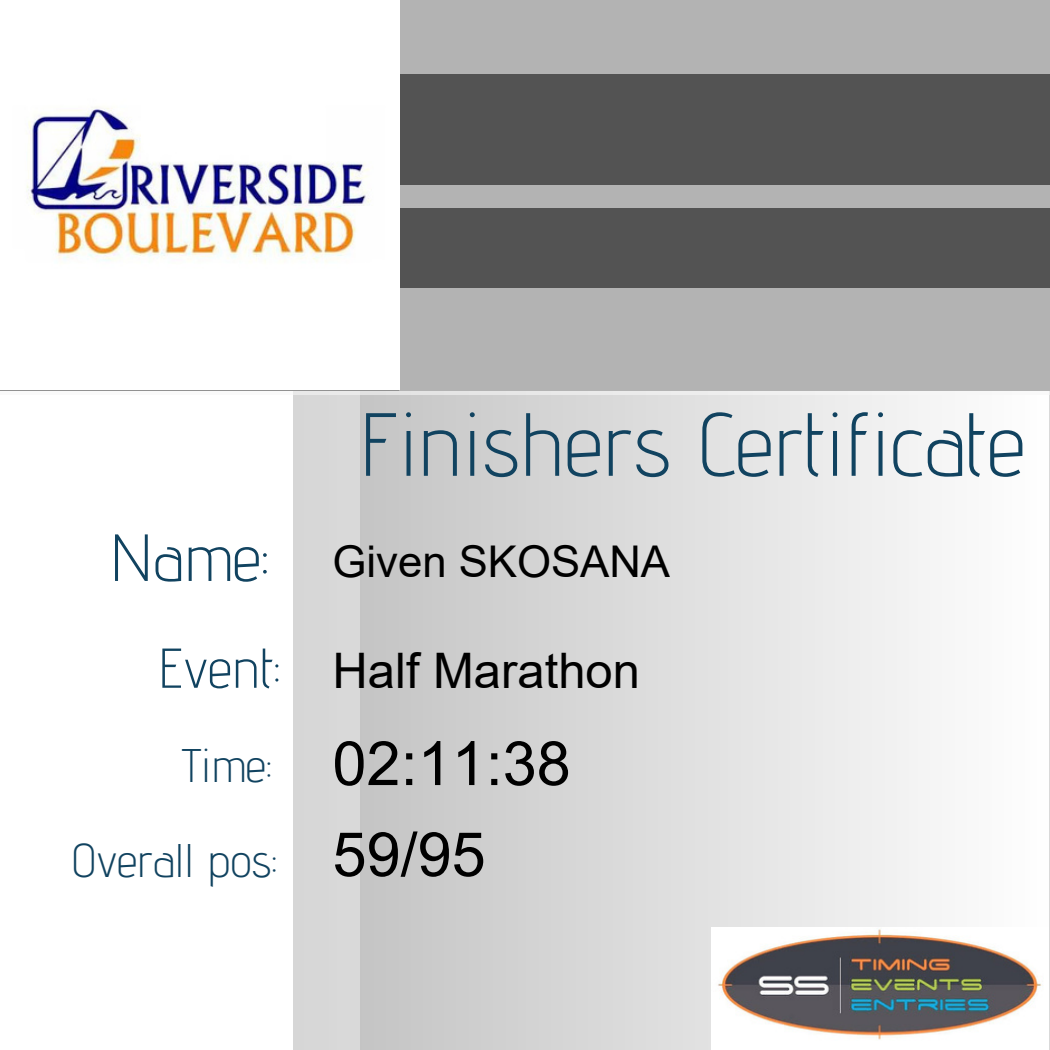
<style>
.page{position:relative;width:1050px;height:1050px;background:#fff}
.page>*{position:absolute;margin:0;border:0;box-sizing:border-box;transform-origin:0 0}
.t1{font:300 89.42px "Advent Pro";color:#114360}
.t2{font:300 66.5px "Advent Pro";color:#114360}
.t3{font:61.25px/91px "Arial";color:#000}
.t4{font:300 56px "Advent Pro";color:#114360}
.t5{font:49px "Arial";color:#000}
.t6{font:300 47.07px "Advent Pro";color:#114360}
.t7{font:43.75px "Arial";color:#000}
</style>
<div class="page">
<svg style="left:360px;top:395px;width:570px;height:655px;background:#dbdbdb"></svg>
<div style="left:0;top:0;width:1050px;height:391px;background:#535353"></div>
<div style="left:293px;top:356px;width:67px;height:694px;background:#d7d7d7"></div>
<div style="left:0;top:288px;width:1050px;height:107px;background:#b3b3b3"></div>
<img style="left:712px;top:927px;width:330px;height:123px">
<div style="left:0;top:185px;width:1050px;height:22px;background:#b3b3b3"></div>
<div style="left:0;top:0;width:1050px;height:73px;background:#b3b3b3"></div>
<img style="left:0;top:0;width:399px;height:390px">
<h1 class="t2" style="left:110px;top:517px;width:160px">Name:</h1>
<h2 class="t4" style="left:158px;top:634px;width:123px">Event:</h2>
<h3 class="t6" style="left:182px;top:737px;width:91px">Time:</h3>
<p class="t6" style="left:71px;top:831px;width:207px">Overall pos:</p>
<p class="t1" style="left:359px;top:390px;width:668px">Finishers Certificate</p>
<p class="t7" style="left:332px;top:537px;width:339px">Given SKOSANA</p>
<p class="t5" style="left:332px;top:644px;width:309px">Half Marathon</p>
<p class="t3" style="left:332px;top:718px;width:240px">02:11:38<br>59/95</p>
</div>
